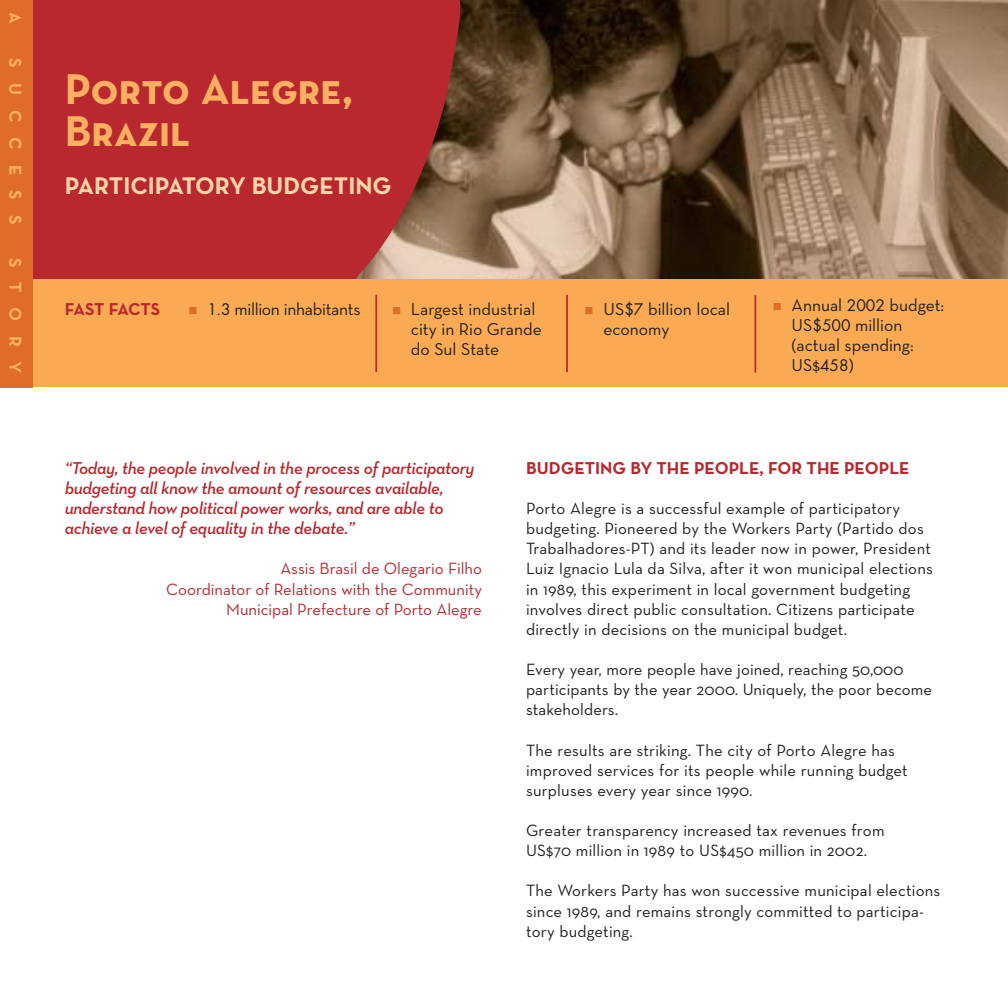
<style>
.page{position:relative;width:1008px;height:1008px;background:#fff}
.page>*{position:absolute;margin:0;border:0;box-sizing:border-box;transform-origin:0 0}
.t1{font:43.75px/42px "Neutra Text Bold SC Alt";color:#fbb161}
.t2{font:24.5px "Neutra Text Bold SC Alt";color:#fed6a9}
.t3{font:italic 600 17.5px/20.1px "Neutra Text";letter-spacing:-.02em;color:#b8282e}
.t4{font:17.5px/20.1px "Neutra Text";color:#231f1f}
.t5{font:17.5px "Neutra Text Bold SC Alt";color:#b8282e}
.t6{font:17.5px "Neutra Text";letter-spacing:-.02em;color:#231f1f}
.t7{font:17.5px "Neutra Text Bold SC Alt";letter-spacing:.86em;color:#fbb161}
.t8{font:17.5px "Neutra Text Bold SC Alt";letter-spacing:-.02em;color:#b8282e}
.t9{font:16.62px/20.1px "Neutra Text";letter-spacing:.01em;color:#231f1f}
.t10{font:16.62px/20.1px "Neutra Text";color:#b8282e;text-align:right}
.s1{font-family:"Futura";font-size:15.58px}
</style>
<div class="page">
<img style="left:469px;top:0;width:539px;height:279px">
<svg style="left:33px;top:0;width:436px;height:279px;background:#b43032"></svg>
<div style="left:0;top:279px;width:1008px;height:108px;background:#faaa52"></div>
<div style="left:0;top:0;width:33px;height:387px;background:#df6c27"></div>
<hr style="left:375px;top:295px;width:2px;height:77px;background:#b8282e">
<hr style="left:566px;top:295px;width:2px;height:77px;background:#b8282e">
<hr style="left:754px;top:295px;width:2px;height:78px;background:#b8282e">
<p class="t7" style="left:26px;top:12px;width:13px;rotate:90deg">A</p>
<p class="t7" style="left:26px;top:58px;width:167px;rotate:90deg">SUCCESS</p>
<p class="t7" style="left:26px;top:258px;width:117px;rotate:90deg">STORY</p>
<h1 class="t1" style="left:65px;top:68px;width:290px">Porto Alegre,<br>Brazil</h1>
<h2 class="t2" style="left:65px;top:172px;width:328px">PARTICIPATORY BUDGETING</h2>
<p class="t8" style="left:65px;top:298px;width:97px">FAST FACTS</p>
<p class="t6" style="left:207px;top:302px;width:155px"><span class="s1">1.3</span> million inhabitants</p>
<p class="t4" style="left:411px;top:300px;width:133px">Largest industrial city in Rio Grande do Sul State</p>
<p class="t4" style="left:604px;top:300px;width:128px">US<span class="s1">$7</span> billion local economy</p>
<p class="t4" style="left:792px;top:296px;width:154px">Annual <span class="s1">2002</span> budget:<br>US<span class="s1">$500</span> million (actual spending:<br>US$<span class="s1">458</span>)</p>
<p class="t3" style="left:65px;top:459px;width:411px">“Today, the people involved in the process of participatory budgeting all know the amount of resources available, understand how political power works, and are able to achieve a level of equality in the debate.”</p>
<p class="t10" style="left:166px;top:560px;width:317px">Assis Brasil de Olegario Filho<br>Coordinator of Relations with the Community<br>Municipal Prefecture of Porto Alegre</p>
<p class="t5" style="left:526px;top:458px;width:385px">BUDGETING BY THE PEOPLE, FOR THE PEOPLE</p>
<p class="t9" style="left:526px;top:500px;width:408px">Porto Alegre is a successful example of participatory budgeting. Pioneered by the Workers Party (Partido dos Trabalhadores-PT) and its leader now in power, President Luiz Ignacio Lula da Silva, after it won municipal elections in 1989, this experiment in local government budgeting involves direct public consultation. Citizens participate directly in decisions on the municipal budget.</p>
<p class="t9" style="left:526px;top:661px;width:408px">Every year, more people have joined, reaching 50,000 participants by the year 2000. Uniquely, the poor become stakeholders.</p>
<p class="t9" style="left:526px;top:741px;width:383px">The results are striking. The city of Porto Alegre has improved services for its people while running budget surpluses every year since 1990.</p>
<p class="t9" style="left:526px;top:822px;width:360px">Greater transparency increased tax revenues from<br>US$70 million in 1989 to US$450 million in 2002.</p>
<p class="t9" style="left:526px;top:882px;width:416px">The Workers Party has won successive municipal elections since 1989, and remains strongly committed to participa&shy;tory budgeting.</p>
</div>
